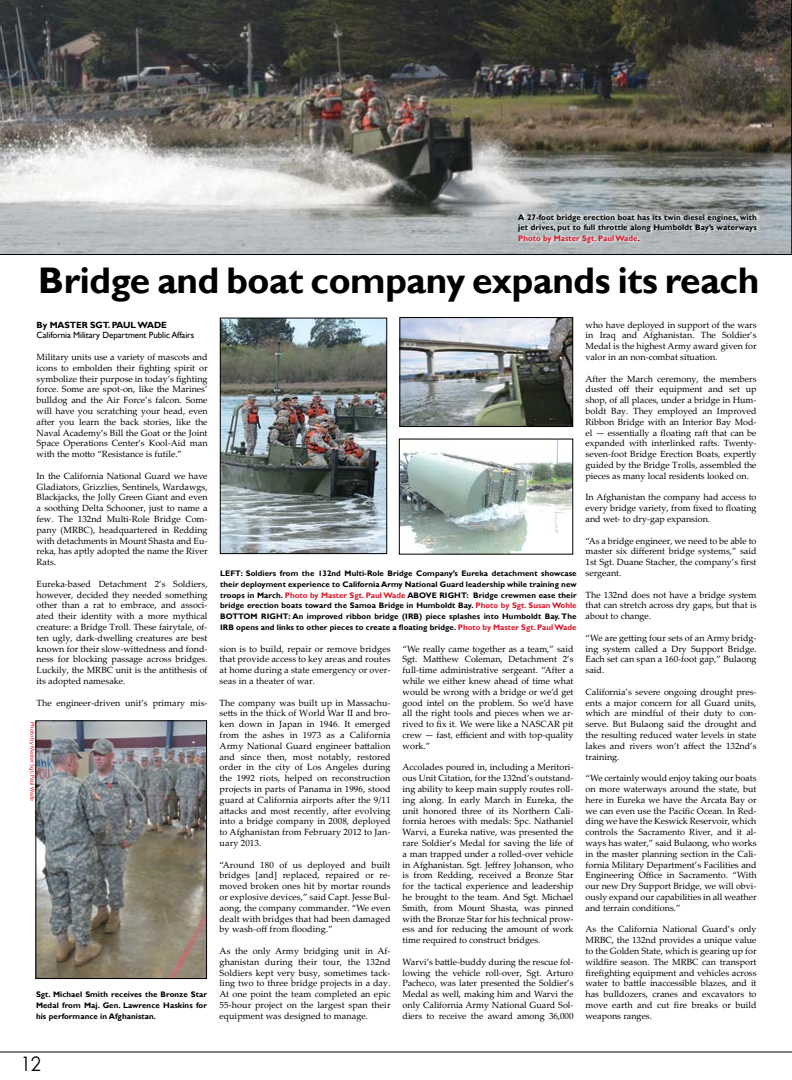
<style>
.page{position:relative;width:792px;height:1080px;background:#fff}
.page>*{position:absolute;margin:0;border:0;box-sizing:border-box;transform-origin:0 0}
.t1{font:700 37px "Gill Sans";letter-spacing:-.01em;color:#000}
.t2{font:20px "Century Gothic";color:#000;scale:.91 1}
.t3{font:9px/10.8px "Palatino Linotype";color:#000;text-align:justify}
.t4{font:9px "Gill Sans";letter-spacing:-.01em;color:#000}
.t5{font:700 9px "Gill Sans";letter-spacing:-.01em;color:#000}
.t6{font:700 8px/10.8px "Gill Sans";letter-spacing:.01em;color:#000;text-align:justify}
.t7{font:6px "Myriad Pro";color:#d9182a}
.s1{color:#d9182a}
</style>
<div class="page">
<hr style="left:0;top:1052px;width:792px;height:1px;background:#000">
<svg style="left:0;top:0;width:792px;height:255px;background:#73726e"></svg>
<img style="left:222px;top:320px;width:163px;height:232px">
<div style="left:220px;top:318px;width:167px;height:236px;border:1px solid #000"></div>
<img style="left:402px;top:319px;width:169px;height:106px">
<div style="left:400px;top:317px;width:173px;height:110px;border:1px solid #000"></div>
<img style="left:38px;top:723px;width:167px;height:254px">
<div style="left:36px;top:721px;width:171px;height:258px;border:1px solid #000"></div>
<img style="left:401px;top:441px;width:170px;height:111px">
<svg style="left:518px;top:211px;width:243px;height:34px;background:#bcc1c3"></svg>
<p class="t6" style="left:518px;top:212px;width:240px">A 27-foot bridge erection boat has its twin diesel engines, with jet drives, put to full throttle along Humboldt Bay’s waterways <span class="s1">Photo by Master Sgt. Paul Wade</span>.</p>
<h1 class="t1" style="left:38px;top:258px;width:723px">Bridge and boat company expands its reach</h1>
<p class="t5" style="left:37px;top:319px;width:132px">By MASTER SGT. PAUL WADE</p>
<p class="t4" style="left:37px;top:330px;width:159px">California Military Department Public Affairs</p>
<p class="t3" style="left:37px;top:351px;width:173px">Military units use a variety of mascots and icons to embolden their fighting spirit or symbolize their purpose in today’s fighting force. Some are spot-on, like the Marines’ bulldog and the Air Force’s falcon. Some will have you scratching your head, even after you learn the back stories, like the Naval Academy’s Bill the Goat or the Joint Space Operations Center’s Kool-Aid man with the motto “Resistance is futile.”</p>
<p class="t3" style="left:37px;top:470px;width:173px">In the California National Guard we have Gladiators, Grizzlies, Sentinels, Wardawgs, Blackjacks, the Jolly Green Giant and even a soothing Delta Schooner, just to name a few. The 132nd Multi-Role Bridge Com&shy;pany (MRBC), headquartered in Redding with detachments in Mount Shasta and Eu&shy;reka, has aptly adopted the name the River Rats.</p>
<p class="t3" style="left:37px;top:578px;width:173px">Eureka-based Detachment 2’s Soldiers, however, decided they needed something other than a rat to embrace, and associ&shy;ated their identity with a more mythical creature: a Bridge Troll. These fairytale, of&shy;ten ugly, dark-dwelling creatures are best known for their slow-wittedness and fond&shy;ness for blocking passage across bridges.<br>Luckily, the MRBC unit is the antithesis of its adopted namesake.</p>
<p class="t3" style="left:37px;top:697px;width:172px">The engineer-driven unit’s primary mis-</p>
<p class="t7" style="left:36px;top:722px;width:80px;rotate:90deg">Photo by Master Sgt. Paul Wade</p>
<p class="t6" style="left:36px;top:989px;width:173px">Sgt. Michael Smith receives the Bronze Star Medal from Maj. Gen. Lawrence Haskins for his performance in Afghanistan.</p>
<p class="t6" style="left:220px;top:568px;width:358px">LEFT: Soldiers from the 132nd Multi-Role Bridge Company’s Eureka detachment showcase their deployment experience to California Army National Guard leadership while training new troops in March. <span class="s1">Photo by Master Sgt. Paul Wade</span> ABOVE RIGHT: Bridge crewmen ease their bridge erection boats toward the Samoa Bridge in Humboldt Bay. <span class="s1">Photo by Sgt. Susan Wohle </span>BOTTOM RIGHT: An improved ribbon bridge (IRB) piece splashes into Humboldt Bay. The IRB opens and links to other pieces to create a floating bridge. <span class="s1">Photo by Master Sgt. Paul Wade</span></p>
<p class="t3" style="left:220px;top:643px;width:173px">sion is to build, repair or remove bridges that provide access to key areas and routes at home during a state emergency or over&shy;seas in a theater of war.</p>
<p class="t3" style="left:220px;top:697px;width:173px">The company was built up in Massachu&shy;setts in the thick of World War II and bro&shy;ken down in Japan in 1946. It emerged from the ashes in 1973 as a California Army National Guard engineer battalion and since then, most notably, restored order in the city of Los Angeles during the 1992 riots, helped on reconstruction projects in parts of Panama in 1996, stood guard at California airports after the 9/11 attacks and most recently, after evolving into a bridge company in 2008, deployed to Afghanistan from February 2012 to Jan&shy;uary 2013.</p>
<p class="t3" style="left:220px;top:859px;width:173px">“Around 180 of us deployed and built bridges [and] replaced, repaired or re&shy;moved broken ones hit by mortar rounds or explosive devices,” said Capt. Jesse Bul&shy;aong, the company commander. “We even dealt with bridges that had been damaged by wash-off from flooding.”</p>
<p class="t3" style="left:220px;top:945px;width:173px">As the only Army bridging unit in Af&shy;ghanistan during their tour, the 132nd Soldiers kept very busy, sometimes tack&shy;ling two to three bridge projects in a day.<br>At one point the team completed an epic 55-hour project on the largest span their equipment was designed to manage.</p>
<p class="t3" style="left:403px;top:643px;width:173px">“We really came together as a team,” said Sgt. Matthew Coleman, Detachment 2’s full-time administrative sergeant. “After a while we either knew ahead of time what would be wrong with a bridge or we’d get good intel on the problem. So we’d have all the right tools and pieces when we ar&shy;rived to fix it. We were like a NASCAR pit crew — fast, efficient and with top-quality work.”</p>
<p class="t3" style="left:403px;top:762px;width:173px">Accolades poured in, including a Meritori&shy;ous Unit Citation, for the 132nd’s outstand&shy;ing ability to keep main supply routes roll&shy;ing along. In early March in Eureka, the unit honored three of its Northern Cali&shy;fornia heroes with medals: Spc. Nathaniel Warvi, a Eureka native, was presented the rare Soldier’s Medal for saving the life of a man trapped under a rolled-over vehicle in Afghanistan. Sgt. Jeffrey Johanson, who is from Redding, received a Bronze Star for the tactical experience and leadership he brought to the team. And Sgt. Michael Smith, from Mount Shasta, was pinned with the Bronze Star for his technical prow&shy;ess and for reducing the amount of work time required to construct bridges.</p>
<p class="t3" style="left:403px;top:956px;width:173px">Warvi’s battle-buddy during the rescue fol&shy;lowing the vehicle roll-over, Sgt. Arturo Pacheco, was later presented the Soldier’s Medal as well, making him and Warvi the only California Army National Guard Sol&shy;diers to receive the award among 36,000</p>
<p class="t3" style="left:586px;top:319px;width:173px">who have deployed in support of the wars in Iraq and Afghanistan. The Soldier’s Medal is the highest Army award given for valor in an non-combat situation.</p>
<p class="t3" style="left:586px;top:373px;width:173px">After the March ceremony, the members dusted off their equipment and set up shop, of all places, under a bridge in Hum&shy;boldt Bay. They employed an Improved Ribbon Bridge with an Interior Bay Mod&shy;el — essentially a floating raft that can be expanded with interlinked rafts. Twenty&shy;seven-foot Bridge Erection Boats, expertly guided by the Bridge Trolls, assembled the pieces as many local residents looked on.</p>
<p class="t3" style="left:586px;top:492px;width:172px">In Afghanistan the company had access to every bridge variety, from fixed to floating and wet- to dry-gap expansion.</p>
<p class="t3" style="left:586px;top:535px;width:173px">“As a bridge engineer, we need to be able to master six different bridge systems,” said 1st Sgt. Duane Stacher, the company’s first sergeant.</p>
<p class="t3" style="left:586px;top:589px;width:173px">The 132nd does not have a bridge system that can stretch across dry gaps, but that is about to change.</p>
<p class="t3" style="left:586px;top:632px;width:173px">“We are getting four sets of an Army bridg&shy;ing system called a Dry Support Bridge.<br>Each set can span a 160-foot gap,” Bulaong said.</p>
<p class="t3" style="left:586px;top:686px;width:173px">California’s severe ongoing drought pres&shy;ents a major concern for all Guard units, which are mindful of their duty to con&shy;serve. But Bulaong said the drought and the resulting reduced water levels in state lakes and rivers won’t affect the 132nd’s training.</p>
<p class="t3" style="left:586px;top:772px;width:173px">“We certainly would enjoy taking our boats on more waterways around the state, but here in Eureka we have the Arcata Bay or we can even use the Pacific Ocean. In Red&shy;ding we have the Keswick Reservoir, which controls the Sacramento River, and it al&shy;ways has water,” said Bulaong, who works in the master planning section in the Cali&shy;fornia Military Department’s Facilities and Engineering Office in Sacramento. “With our new Dry Support Bridge, we will obvi&shy;ously expand our capabilities in all weather and terrain conditions.”</p>
<p class="t3" style="left:586px;top:924px;width:173px">As the California National Guard’s only MRBC, the 132nd provides a unique value to the Golden State, which is gearing up for wildfire season. The MRBC can transport firefighting equipment and vehicles across water to battle inaccessible blazes, and it has bulldozers, cranes and excavators to move earth and cut fire breaks or build weapons ranges.</p>
<h2 class="t2" style="left:21px;top:1050px;width:24px">12</h2>
</div>
